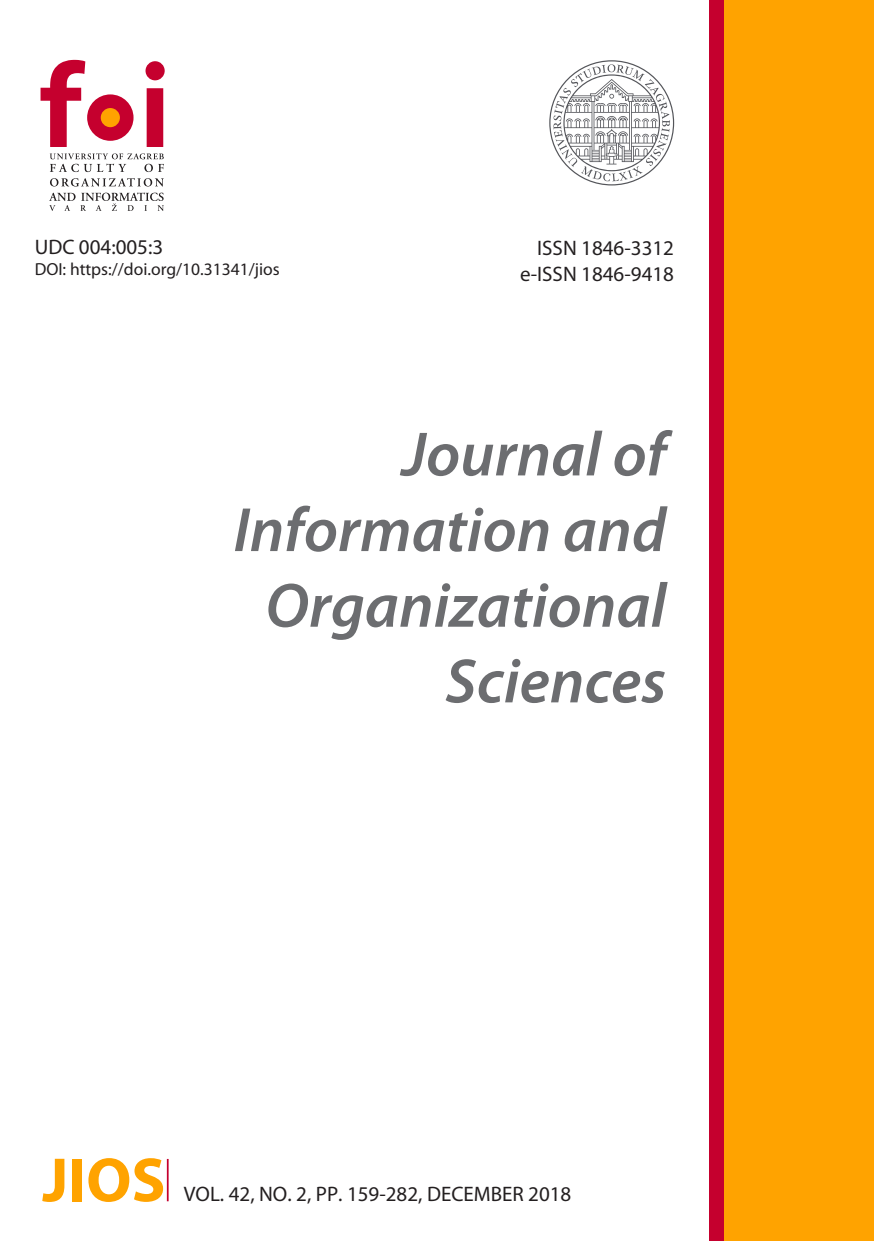
<style>
.page{position:relative;width:874px;height:1241px;background:#fff}
.page>*{position:absolute;margin:0;border:0;box-sizing:border-box;transform-origin:0 0}
.t1{font:italic 600 63px/75.6px "Myriad Pro";color:#6c6d70;text-align:right}
.t2{font:700 63px "Myriad Pro";color:#ffa300}
.t3{font:21px/25.2px "Myriad Pro";color:#231f20;text-align:right}
.t4{font:17.5px "Myriad Pro";color:#231f20}
</style>
<div class="page">
<svg style="left:40px;top:60px;width:125px;height:87px"></svg>
<div style="left:101px;top:108px;width:19px;height:19px;background:#ffa300;border-radius:50%"></div>
<svg style="left:49px;top:153px;width:115px;height:58px"></svg>
<svg style="left:549px;top:60px;width:124px;height:125px"></svg>
<hr style="left:167px;top:1158px;width:1px;height:42px;background:#c5002e">
<div style="left:723px;top:0;width:150px;height:1240px;background:#ffa300"></div>
<div style="left:708px;top:0;width:15px;height:1240px;background:#c5002e"></div>
<p class="t3" style="left:35px;top:235px;width:130px">UDC 004:005:3</p>
<p class="t4" style="left:35px;top:260px;width:246px">DOI: https://doi.org/10.31341/jios</p>
<p class="t3" style="left:520px;top:236px;width:155px">ISSN 1846-3312 e-ISSN 1846-9418</p>
<h1 class="t1" style="left:233px;top:415px;width:434px">Journal of<br>Information and<br>Organizational<br>Sciences</h1>
<h1 class="t2" style="left:42px;top:1144px;width:125px">JIOS</h1>
<p class="t3" style="left:184px;top:1181px;width:389px">VOL. 42, NO. 2, PP. 159-282, DECEMBER 2018</p>
</div>
